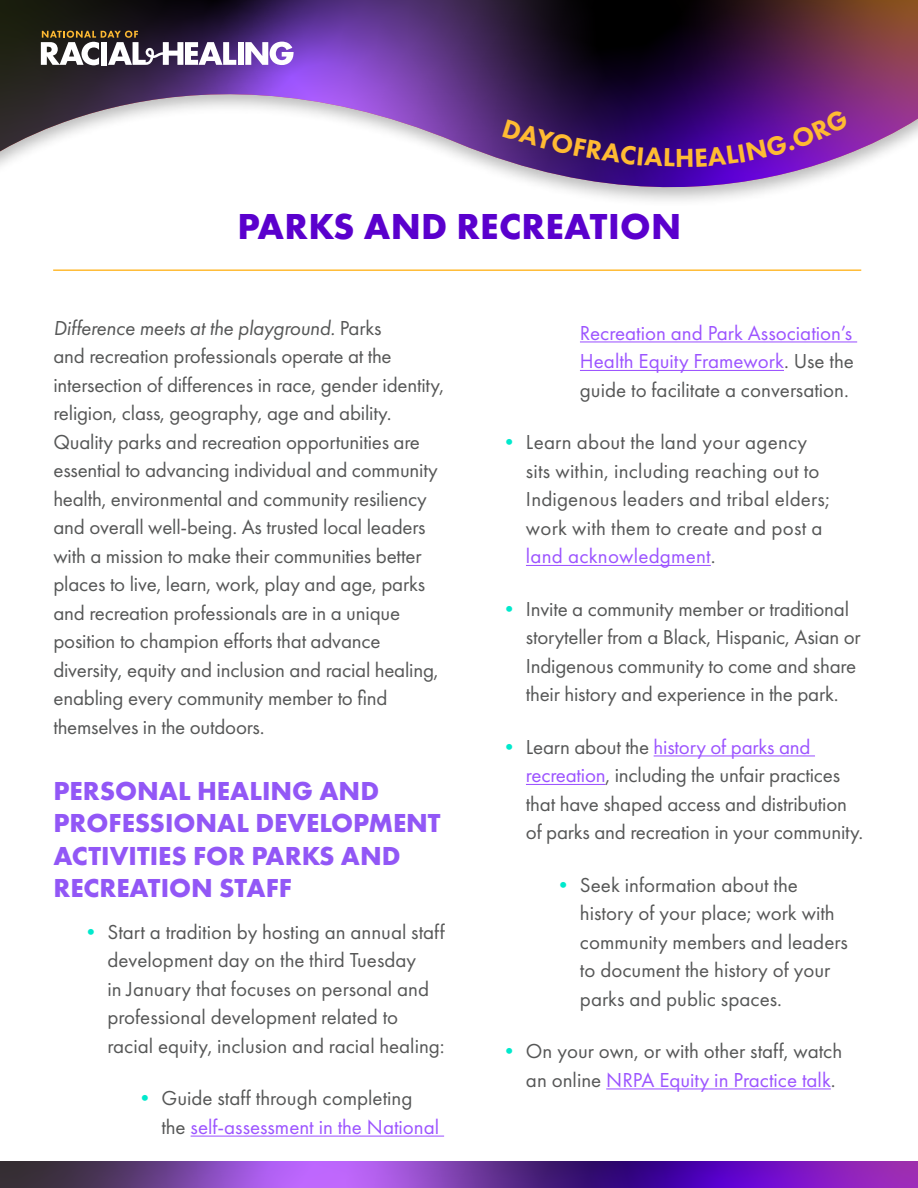
<style>
.page{position:relative;width:918px;height:1188px;background:#fff}
.page>*{position:absolute;margin:0;border:0;box-sizing:border-box;transform-origin:0 0}
.t1{font:700 37.5px "Futura PT";letter-spacing:.01em;color:#5a00cd}
.t2{font:700 27px/32.4px "Futura PT";color:#9257f6}
.t3{font:21px/28.5px "Futura PT";letter-spacing:-.01em;color:#565757}
.t4{font:21px/28.5px "Futura PT";letter-spacing:.01em;color:#565757}
.t5{font:21px/28.5px "Futura PT";color:#9c54ff;text-align:justify}
.s1{font-style:italic}
.s2{color:#00e9cc}
.s3{color:#9c54ff}
.s4{color:#565757}
</style>
<div class="page">
<img style="left:0;top:0;width:918px;height:201px">
<svg style="left:0;top:1161px;width:918px;height:27px;background:#7030a5"></svg>
<div style="left:238px;top:42px;width:6px;height:23px;background:#fff"></div>
<svg style="left:245px;top:42px;width:49px;height:23px"></svg>
<svg style="left:41px;top:31px;width:195px;height:34px"></svg>
<hr style="left:53px;top:269px;width:808px;height:2px;background:#ffbb32">
<hr style="left:191px;top:1136px;width:253px;height:1px;background:#9c54ff">
<hr style="left:580px;top:341px;width:277px;height:1px;background:#9c54ff">
<hr style="left:580px;top:370px;width:204px;height:1px;background:#9c54ff">
<hr style="left:526px;top:565px;width:185px;height:1px;background:#9c54ff">
<hr style="left:654px;top:755px;width:161px;height:1px;background:#9c54ff">
<hr style="left:526px;top:784px;width:79px;height:1px;background:#9c54ff">
<hr style="left:606px;top:1088px;width:225px;height:1px;background:#9c54ff">
<svg style="left:502px;top:108px;width:347px;height:59px;background:#491085"></svg>
<h1 class="t1" style="left:238px;top:202px;width:445px">PARKS AND RECREATION</h1>
<p class="t3" style="left:53px;top:313px;width:392px"><span class="s1">Difference meets at the playground.</span> Parks<br>and recreation professionals operate at the intersection of differences in race, gender identity, religion, class, geography, age and ability.<br>Quality parks and recreation opportunities are essential to advancing individual and community health, environmental and community resiliency and overall well-being. As trusted local leaders with a mission to make their communities better places to live, learn, work, play and age, parks and recreation professionals are in a unique position to champion efforts that advance diversity, equity and inclusion and racial healing, enabling every community member to find themselves in the outdoors.</p>
<p class="t2" style="left:53px;top:774px;width:389px">PERSONAL HEALING AND<br>PROFESSIONAL DEVELOPMENT<br>ACTIVITIES FOR PARKS AND<br>RECREATION STAFF</p>
<p class="t3" style="left:107px;top:918px;width:339px;text-indent:-27px"><span class="s2">•</span> Start a tradition by hosting an annual staff development day on the third Tuesday<br>in January that focuses on personal and professional development related to racial equity, inclusion and racial healing:</p>
<p class="t3" style="left:161px;top:1084px;width:279px;text-indent:-27px"><span class="s2">•</span> Guide staff through completing the <span class="s3">self-assessment in the National</span></p>
<p class="t5" style="left:580px;top:319px;width:275px">Recreation and Park Association’s Health Equity Framework<span class="s4">. Use the guide to facilitate a conversation.</span></p>
<p class="t4" style="left:526px;top:428px;width:305px;text-indent:-27px"><span class="s2">•</span> Learn about the land your agency sits within, including reaching out to Indigenous leaders and tribal elders; work with them to create and post a <span class="s3">land acknowledgment</span>.</p>
<p class="t3" style="left:526px;top:594px;width:336px;text-indent:-27px"><span class="s2">•</span> Invite a community member or traditional storyteller from a Black, Hispanic, Asian or Indigenous community to come and share their history and experience in the park.</p>
<p class="t3" style="left:526px;top:732px;width:339px;text-indent:-27px"><span class="s2">•</span> Learn about the <span class="s3">history of parks and recreation</span>, including the unfair practices that have shaped access and distribution of parks and recreation in your community.</p>
<p class="t3" style="left:580px;top:870px;width:269px;text-indent:-27px"><span class="s2">•</span> Seek information about the history of your place; work with community members and leaders to document the history of your parks and public spaces.</p>
<p class="t3" style="left:526px;top:1037px;width:318px;text-indent:-27px"><span class="s2">•</span> On your own, or with other staff, watch an online <span class="s3">NRPA Equity in Practice talk</span>.</p>
</div>
